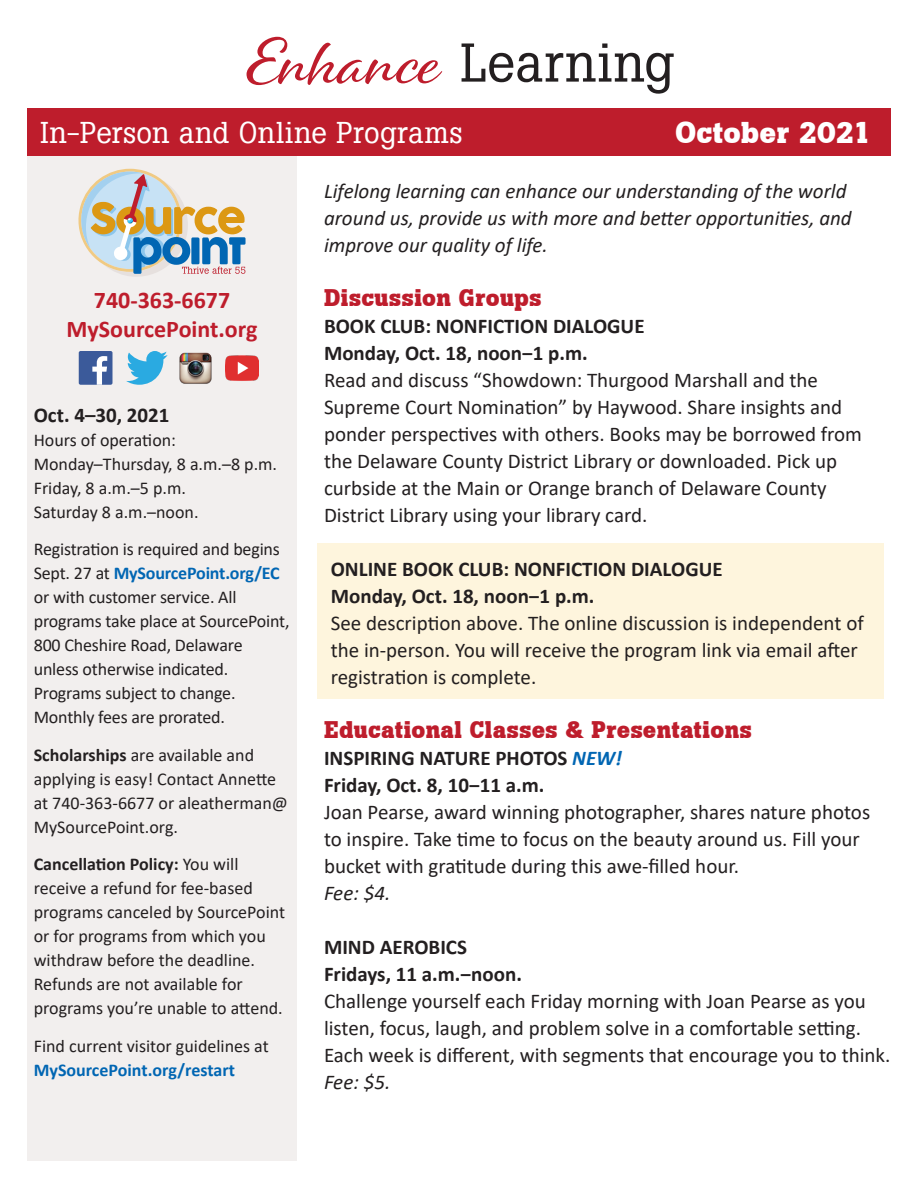
<style>
.page{position:relative;width:918px;height:1188px;background:#fff}
.page>*{position:absolute;margin:0;border:0;box-sizing:border-box;transform-origin:0 0}
.t1{font:69px "Alisha";color:#be1d2c}
.t2{font:54px "Boton";letter-spacing:.02em;color:#231f20}
.t3{font:30px "Boton";letter-spacing:.015em;color:#fff}
.t4{font:700 30px "Boton";letter-spacing:.01em;color:#fff}
.t5{font:700 24px "Boton";letter-spacing:.015em;color:#be1d2c}
.t6{font:700 24px/28.8px "Calibri";color:#be1d2c;text-align:center}
.t7{font:21px/27px "Calibri";color:#231f20}
.t8{font:700 21px "Calibri";color:#231f20}
.t9{font:italic 21px/27px "Calibri";color:#231f20}
.t10{font:18px/24px "Calibri";letter-spacing:-.01em;color:#231f20}
.s1{font-weight:700;color:#0166b3}
.s2{font-weight:700}
.s3{font-style:italic;color:#0166b3}
</style>
<div class="page">
<div style="left:317px;top:543px;width:567px;height:156px;background:#fef5dd"></div>
<div style="left:27px;top:108px;width:270px;height:1053px;background:#f2efee"></div>
<div style="left:27px;top:108px;width:864px;height:47px;background:#be1d2c"></div>
<svg style="left:78px;top:169px;width:168px;height:108px"></svg>
<img style="left:179px;top:352px;width:33px;height:32px">
<div style="left:79px;top:351px;width:33px;height:34px;background:#3b5a9a;border-radius:2px"></div>
<svg style="left:92px;top:356px;width:15px;height:29px"></svg>
<svg style="left:126px;top:351px;width:42px;height:34px"></svg>
<img style="left:225px;top:355px;width:34px;height:26px">
<p class="t1" style="left:244px;top:20px;width:197px">Enhance</p>
<p class="t2" style="left:460px;top:30px;width:215px">Learning</p>
<p class="t3" style="left:40px;top:114px;width:424px">In-Person and Online Programs</p>
<p class="t4" style="left:675px;top:115px;width:198px">October 2021</p>
<p class="t6" style="left:67px;top:286px;width:192px">740-363-6677<br>MySourcePoint.org</p>
<p class="t8" style="left:34px;top:400px;width:137px">Oct. 4–30, 2021</p>
<p class="t10" style="left:34px;top:427px;width:245px">Hours of operation:<br>Monday–Thursday, 8 a.m.–8 p.m.</p>
<p class="t10" style="left:34px;top:475px;width:154px">Friday, 8 a.m.–5 p.m.</p>
<p class="t10" style="left:34px;top:499px;width:166px">Saturday 8 a.m.–noon.</p>
<p class="t10" style="left:34px;top:537px;width:257px">Registration is required and begins<br>Sept. 27 at <span class="s1">MySourcePoint.org/EC </span>or with customer service. All programs take place at SourcePoint,<br>800 Cheshire Road, Delaware unless otherwise indicated.<br>Programs subject to change.<br>Monthly fees are prorated.</p>
<p class="t10" style="left:34px;top:742px;width:256px"><span class="s2">Scholarships</span> are available and applying is easy! Contact Annette at 740-363-6677 or aleatherman@<br>MySourcePoint.org.</p>
<p class="t10" style="left:34px;top:852px;width:253px"><span class="s2">Cancellation Policy:</span> You will receive a refund for fee-based programs canceled by SourcePoint or for programs from which you withdraw before the deadline.<br>Refunds are not available for programs you’re unable to attend.</p>
<p class="t10" style="left:34px;top:1033px;width:236px">Find current visitor guidelines at<br><span class="s1">MySourcePoint.org/restart</span></p>
<p class="t9" style="left:324px;top:177px;width:529px">Lifelong learning can enhance our understanding of the world around us, provide us with more and better opportunities, and improve our quality of life.</p>
<p class="t5" style="left:324px;top:283px;width:219px">Discussion Groups</p>
<p class="t8" style="left:324px;top:311px;width:322px">BOOK CLUB: NONFICTION DIALOGUE</p>
<p class="t8" style="left:324px;top:338px;width:265px">Monday, Oct. 18, noon‒1 p.m.</p>
<p class="t7" style="left:324px;top:366px;width:540px">Read and discuss “Showdown: Thurgood Marshall and the Supreme Court Nomination” by Haywood. Share insights and ponder perspectives with others. Books may be borrowed from the Delaware County District Library or downloaded. Pick up curbside at the Main or Orange branch of Delaware County District Library using your library card.</p>
<p class="t8" style="left:331px;top:554px;width:393px">ONLINE BOOK CLUB: NONFICTION DIALOGUE</p>
<p class="t8" style="left:331px;top:581px;width:265px">Monday, Oct. 18, noon‒1 p.m.</p>
<p class="t7" style="left:331px;top:609px;width:535px">See description above. The online discussion is independent of the in-person. You will receive the program link via email after registration is complete.</p>
<p class="t5" style="left:324px;top:715px;width:429px">Educational Classes &amp; Presentations</p>
<p class="t8" style="left:324px;top:743px;width:300px">INSPIRING NATURE PHOTOS <span class="s3">NEW!</span></p>
<p class="t8" style="left:324px;top:770px;width:222px">Friday, Oct. 8, 10‒11 a.m.</p>
<p class="t7" style="left:324px;top:798px;width:548px">Joan Pearse, award winning photographer, shares nature photos to inspire. Take time to focus on the beauty around us. Fill your bucket with gratitude during this awe-filled hour.</p>
<p class="t9" style="left:324px;top:879px;width:68px">Fee: $4.</p>
<p class="t8" style="left:324px;top:932px;width:144px">MIND AEROBICS</p>
<p class="t8" style="left:324px;top:959px;width:199px">Fridays, 11 a.m.‒noon.</p>
<p class="t7" style="left:324px;top:987px;width:568px">Challenge yourself each Friday morning with Joan Pearse as you listen, focus, laugh, and problem solve in a comfortable setting.<br>Each week is different, with segments that encourage you to think.</p>
<p class="t9" style="left:324px;top:1068px;width:68px">Fee: $5.</p>
</div>
